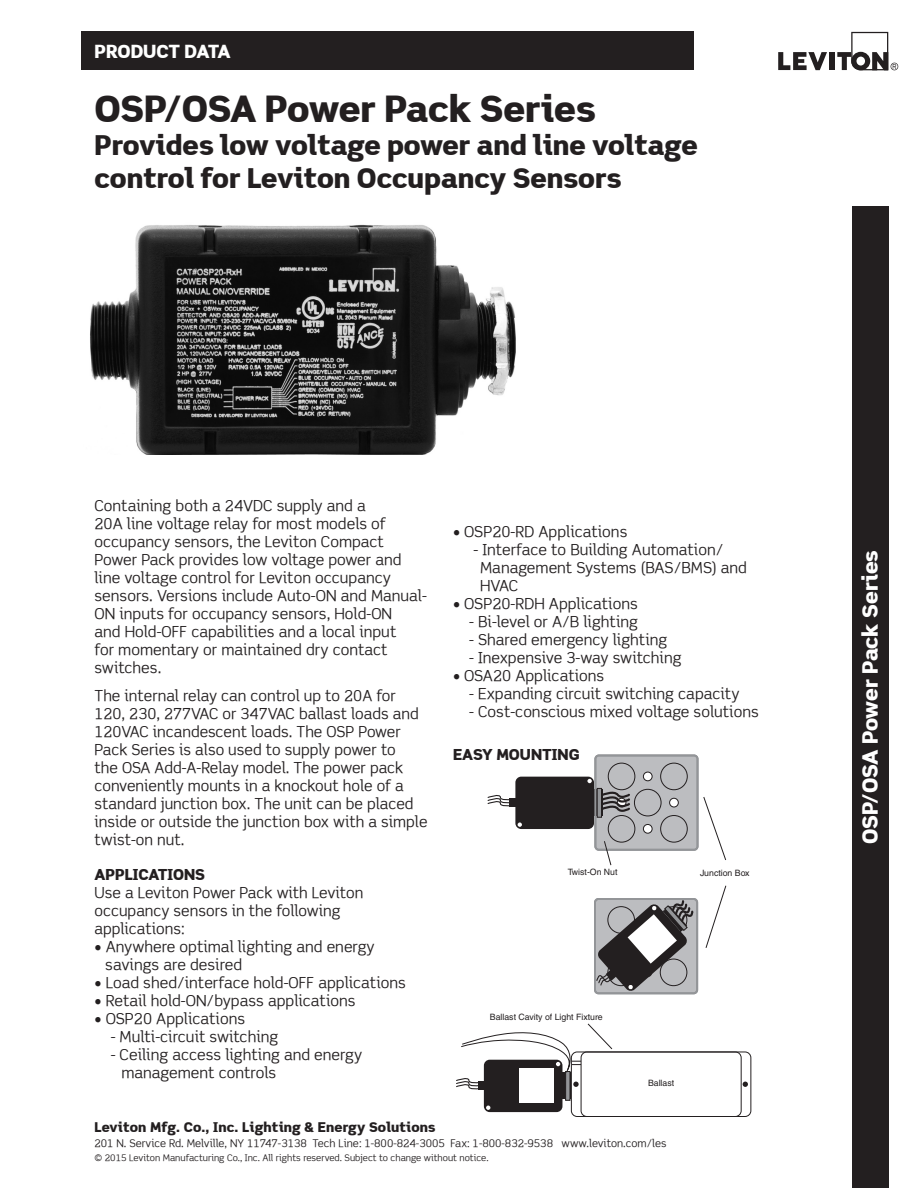
<style>
.page{position:relative;width:918px;height:1188px;background:#fff}
.page>*{position:absolute;margin:0;border:0;box-sizing:border-box;transform-origin:0 0}
.Main_Headline_BIG{font:900 36px "Scene Alt";color:#231f20}
.Main_Headline_BIG-2{font:900 27px/33px "Scene Alt";color:#231f20}
.Sidebar_Title{font:900 21px "Scene Alt";color:#fff}
.t1{font:900 18px "Scene Alt";letter-spacing:-.02em;color:#fff}
.Body_Copy{font:15px/18px "Scene Alt";color:#231f20}
.Bullets{font:15px/18px "Scene Alt";color:#231f20}
.Head{font:900 15px "Scene Alt";color:#231f20}
.t2{font:900 13.35px "Scene Alt";letter-spacing:.01em;color:#231f20}
.t3{font:10.5px "Scene Alt";color:#231f20}
.t4{font:9px "Scene Alt";color:#231f20}
.t5{font:8.7px "Helvetica";color:#231f20}
</style>
<div class="page">
<svg style="left:778px;top:52px;width:49px;height:18px"></svg>
<div style="left:829px;top:52px;width:5px;height:18px;background:#231f20"></div>
<svg style="left:837px;top:32px;width:61px;height:38px"></svg>
<div style="left:81px;top:32px;width:613px;height:38px;background:#231f20"></div>
<div style="left:852px;top:207px;width:36px;height:981px;background:#231f20"></div>
<div style="left:484px;top:1060px;width:78px;height:52px;background:#231f20;border-radius:6px"></div>
<div style="left:562px;top:1073px;width:9px;height:26px;background:#231f20"></div>
<div style="left:519px;top:1068px;width:35px;height:35px;background:#fff"></div>
<svg style="left:486px;top:1106px;width:4px;height:4px"></svg>
<svg style="left:565px;top:1090px;width:5px;height:10px"></svg>
<div style="left:581px;top:1052px;width:160px;height:65px;border:1px solid #231f20;border-radius:6px"></div>
<svg style="left:743px;top:1082px;width:5px;height:5px"></svg>
<div style="left:595px;top:755px;width:103px;height:95px;background:#bcbdc0;border-radius:3px"></div>
<div style="left:594px;top:754px;width:105px;height:97px;border:2px solid #939598;border-radius:3px"></div>
<svg style="left:456px;top:763px;width:271px;height:327px"></svg>
<img style="left:90px;top:224px;width:426px;height:231px">
<p class="t1" style="left:94px;top:40px;width:138px">PRODUCT DATA</p>
<p class="Main_Headline_BIG" style="left:94px;top:86px;width:503px">OSP/OSA Power Pack Series</p>
<p class="Main_Headline_BIG-2" style="left:94px;top:128px;width:605px">Provides low voltage power and line voltage control for Leviton Occupancy Sensors</p>
<p class="Body_Copy" style="left:94px;top:496px;width:334px">Containing both a 24VDC supply and a<br>20A line voltage relay for most models of occupancy sensors, the Leviton Compact Power Pack provides low voltage power and line voltage control for Leviton occupancy sensors. Versions include Auto-ON and Manual-ON inputs for occupancy sensors, Hold-ON<br>and Hold-OFF capabilities and a local input<br>for momentary or maintained dry contact switches.</p>
<p class="Body_Copy" style="left:94px;top:686px;width:335px">The internal relay can control up to 20A for 120, 230, 277VAC or 347VAC ballast loads and 120VAC incandescent loads. The OSP Power Pack Series is also used to supply power to<br>the OSA Add-A-Relay model. The power pack conveniently mounts in a knockout hole of a standard junction box. The unit can be placed inside or outside the junction box with a simple twist-on nut.</p>
<p class="Head" style="left:94px;top:865px;width:112px">APPLICATIONS</p>
<p class="Body_Copy" style="left:94px;top:883px;width:270px">Use a Leviton Power Pack with Leviton occupancy sensors in the following applications:</p>
<p class="Bullets" style="left:105px;top:937px;width:271px;text-indent:-11px">• Anywhere optimal lighting and energy savings are desired</p>
<p class="Bullets" style="left:94px;top:973px;width:313px">• Load shed/interface hold-OFF applications</p>
<p class="Bullets" style="left:94px;top:991px;width:263px">• Retail hold-ON/bypass applications</p>
<p class="Bullets" style="left:94px;top:1009px;width:152px">• OSP20 Applications</p>
<p class="Bullets" style="left:111px;top:1027px;width:169px">- Multi-circuit switching</p>
<p class="Bullets" style="left:122px;top:1045px;width:242px;text-indent:-11px">- Ceiling access lighting and energy management controls</p>
<p class="Bullets" style="left:453px;top:522px;width:176px">• OSP20-RD Applications</p>
<p class="Bullets" style="left:480px;top:540px;width:268px;text-indent:-7px">- Interface to Building Automation/<br>Management Systems (BAS/BMS) and<br>HVAC</p>
<p class="Bullets" style="left:453px;top:594px;width:186px">• OSP20-RDH Applications</p>
<p class="Bullets" style="left:469px;top:612px;width:170px">- Bi-level or A/B lighting</p>
<p class="Bullets" style="left:469px;top:630px;width:200px">- Shared emergency lighting</p>
<p class="Bullets" style="left:469px;top:648px;width:214px">- Inexpensive 3-way switching</p>
<p class="Bullets" style="left:453px;top:666px;width:153px">• OSA20 Applications</p>
<p class="Bullets" style="left:469px;top:684px;width:272px">- Expanding circuit switching capacity</p>
<p class="Bullets" style="left:469px;top:702px;width:291px">- Cost-conscious mixed voltage solutions</p>
<p class="Head" style="left:453px;top:745px;width:128px">EASY MOUNTING</p>
<p class="t5" style="left:568px;top:867px;width:51px">Twist-On Nut</p>
<p class="t5" style="left:700px;top:868px;width:51px">Junction Box</p>
<p class="t5" style="left:490px;top:1012px;width:114px">Ballast Cavity of Light Fixture</p>
<p class="t5" style="left:648px;top:1078px;width:28px">Ballast</p>
<p class="t2" style="left:94px;top:1119px;width:343px">Leviton Mfg. Co., Inc. Lighting &amp; Energy Solutions</p>
<p class="t3" style="left:94px;top:1137px;width:574px">201 N. Service Rd. Melville, NY 11747-3138 Tech Line: 1-800-824-3005 Fax: 1-800-832-9538 www.leviton.com/les</p>
<p class="t4" style="left:94px;top:1152px;width:396px">© 2015 Leviton Manufacturing Co., Inc. All rights reserved. Subject to change without notice.</p>
<p class="Sidebar_Title" style="left:857px;top:844px;width:295px;rotate:-90deg">OSP/OSA Power Pack Series</p>
</div>
